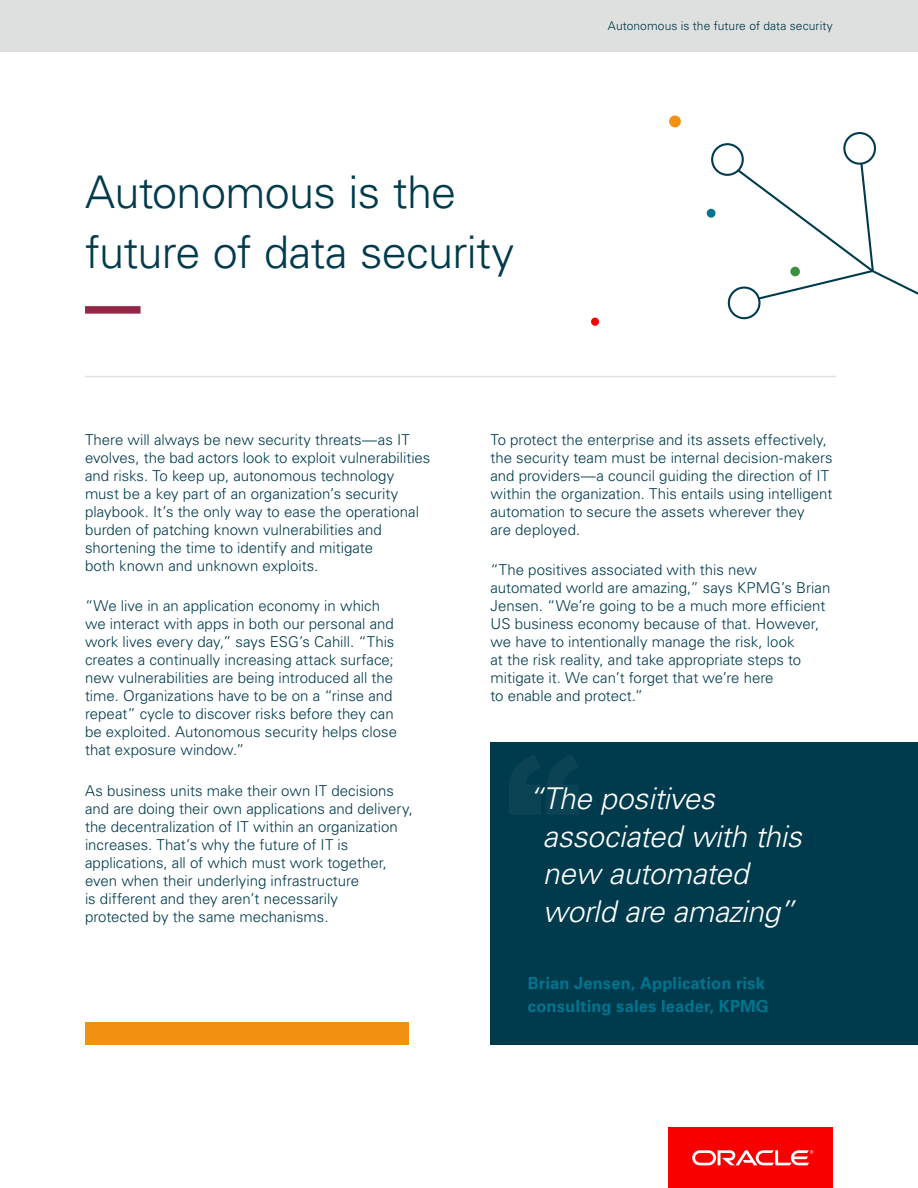
<style>
.page{position:relative;width:918px;height:1188px;background:#fff}
.page>*{position:absolute;margin:0;border:0;box-sizing:border-box;transform-origin:0 0}
.Page_Title___Small{font:300 45px/60px "Univers LT Std";letter-spacing:-.015em;color:#003b4d}
.Pullout___Quote___20{font:italic 300 30px/37.5px "Univers LT Std";letter-spacing:-.01em;color:#fff}
.Pullout_Quote___Name{font:700 16.5px/22.5px "Univers LT Std";letter-spacing:.01em;color:#00758f}
.Body___Reference___1{font:300 15px/18px "Univers LT Std";color:#003b4d}
.t1{font:300 12px "Univers LT Std";letter-spacing:.01em;color:#003b4d}
</style>
<div class="page">
<div style="left:0;top:0;width:918px;height:51px;background:#dee0e0"></div>
<div style="left:668px;top:1128px;width:165px;height:60px;background:#f80000"></div>
<svg style="left:692px;top:1150px;width:121px;height:15px"></svg>
<div style="left:85px;top:306px;width:56px;height:8px;background:#942645"></div>
<hr style="left:85px;top:376px;width:751px;height:1px;background:#dee0e0">
<div style="left:86px;top:1022px;width:323px;height:23px;background:#f29111"></div>
<div style="left:490px;top:742px;width:428px;height:303px;background:#003b4d"></div>
<svg style="left:509px;top:755px;width:69px;height:59px"></svg>
<svg style="left:711px;top:132px;width:207px;height:187px"></svg>
<div style="left:707px;top:209px;width:9px;height:9px;background:#00758f;border-radius:50%"></div>
<div style="left:591px;top:318px;width:8px;height:8px;background:#f70000;border-radius:50%"></div>
<div style="left:790px;top:267px;width:10px;height:9px;background:#3b9140;border-radius:50%"></div>
<div style="left:669px;top:115px;width:12px;height:12px;background:#f29112;border-radius:50%"></div>
<p class="Page_Title___Small" style="left:85px;top:162px;width:431px">Autonomous is the future of data security</p>
<p class="t1" style="left:608px;top:18px;width:227px">Autonomous is the future of data security</p>
<p class="Body___Reference___1" style="left:85px;top:430px;width:347px">There will always be new security threats—as IT evolves, the bad actors look to exploit vulnerabilities and risks. To keep up, autonomous technology must be a key part of an organization’s security playbook. It’s the only way to ease the operational burden of patching known vulnerabilities and shortening the time to identify and mitigate<br>both known and unknown exploits.</p>
<p class="Body___Reference___1" style="left:85px;top:597px;width:314px">“We live in an application economy in which we interact with apps in both our personal and work lives every day,” says ESG’s Cahill. “This creates a continually increasing attack surface; new vulnerabilities are being introduced all the time. Organizations have to be on a “rinse and repeat” cycle to discover risks before they can be exploited. Autonomous security helps close that exposure window.”</p>
<p class="Body___Reference___1" style="left:85px;top:781px;width:329px">As business units make their own IT decisions and are doing their own applications and delivery, the decentralization of IT within an organization increases. That’s why the future of IT is applications, all of which must work together, even when their underlying infrastructure<br>is different and they aren’t necessarily<br>protected by the same mechanisms.</p>
<p class="Body___Reference___1" style="left:490px;top:430px;width:344px">To protect the enterprise and its assets effectively, the security team must be internal decision-makers and providers—a council guiding the direction of IT within the organization. This entails using intelligent automation to secure the assets wherever they<br>are deployed.</p>
<p class="Body___Reference___1" style="left:490px;top:561px;width:341px">“The positives associated with this new automated world are amazing,” says KPMG’s Brian Jensen. “We’re going to be a much more efficient US business economy because of that. However, we have to intentionally manage the risk, look<br>at the risk reality, and take appropriate steps to mitigate it. We can’t forget that we’re here<br>to enable and protect.”</p>
<p class="Pullout___Quote___20" style="left:543px;top:780px;width:260px;text-indent:-15px">“The positives associated with this new automated world are amazing”</p>
<p class="Pullout_Quote___Name" style="left:528px;top:972px;width:242px">Brian Jensen, Application risk consulting sales leader, KPMG</p>
</div>
